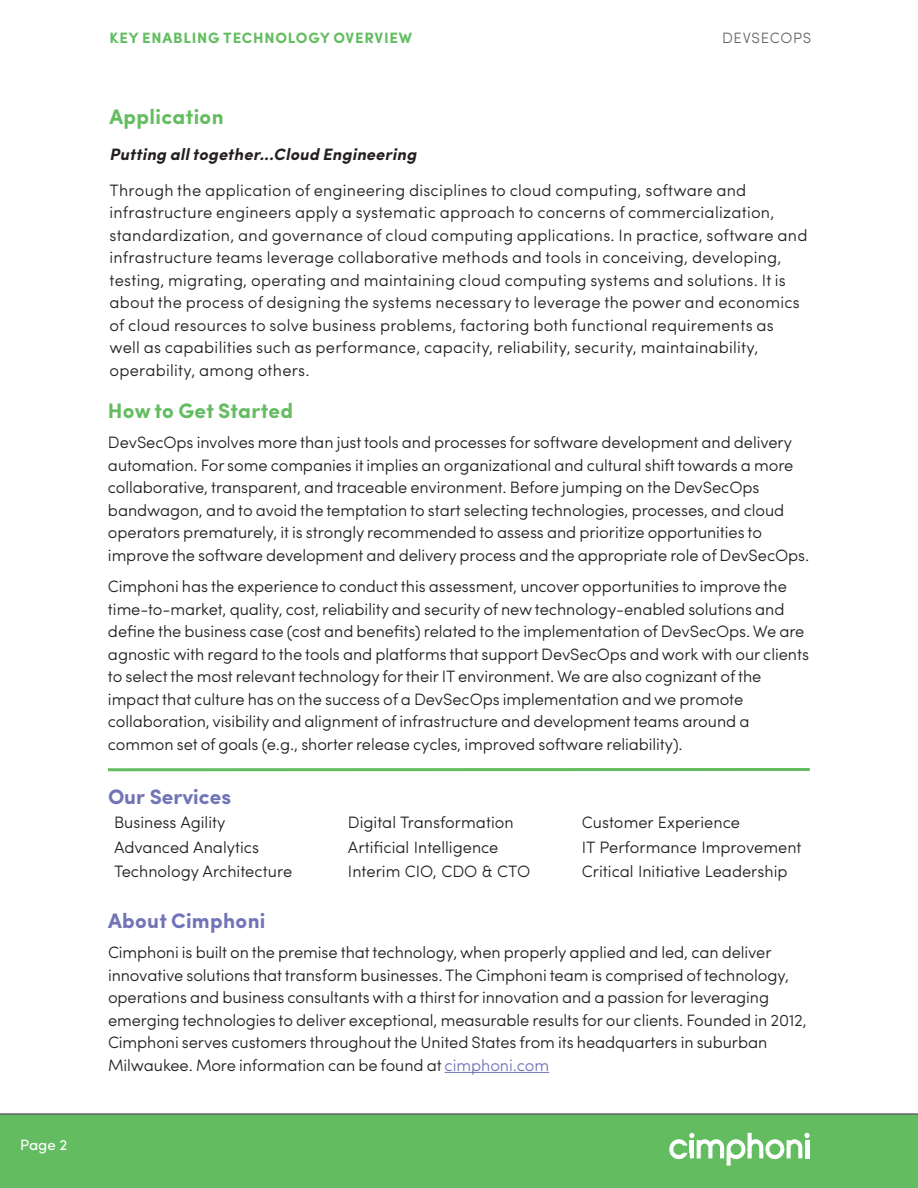
<style>
.page{position:relative;width:918px;height:1188px;background:#fff}
.page>*{position:absolute;margin:0;border:0;box-sizing:border-box;transform-origin:0 0}
.t1{font:700 21px "Sofia Pro";letter-spacing:.015em;color:#63bd60}
.t2{font:700 21px "Sofia Pro";letter-spacing:.015em;color:#7174b7}
.t3{font:300 16.5px/22.5px "Sofia Pro";letter-spacing:-.005em;color:#231f20}
.t4{font:300 16.5px/22.5px "Sofia Pro";letter-spacing:.015em;color:#231f20}
.t5{font:italic 700 16.5px "Sofia Pro";letter-spacing:.015em;color:#231f20}
.t6{font:700 15px "Sofia Pro";letter-spacing:.05em;color:#63bd60}
.t7{font:300 15px "Sofia Pro";letter-spacing:.05em;color:#5e6367}
.t8{font:15px "Sofia Pro";color:#fff}
.s1{color:#7174b7}
</style>
<div class="page">
<hr style="left:445px;top:1072px;width:104px;height:1px;background:#7174b7">
<div style="left:0;top:1113px;width:918px;height:75px;background:#63bd60"></div>
<svg style="left:669px;top:1133px;width:141px;height:33px"></svg>
<hr style="left:108px;top:768px;width:702px;height:3px;background:#63bd60">
<p class="t8" style="left:20px;top:1134px;width:49px">Page 2</p>
<p class="t6" style="left:110px;top:26px;width:304px">KEY ENABLING TECHNOLOGY OVERVIEW</p>
<p class="t7" style="left:722px;top:26px;width:91px">DEVSECOPS</p>
<p class="t1" style="left:110px;top:100px;width:116px">Application</p>
<p class="t5" style="left:110px;top:141px;width:308px">Putting all together...Cloud Engineering</p>
<p class="t4" style="left:110px;top:178px;width:699px">Through the application of engineering disciplines to cloud computing, software and infrastructure engineers apply a systematic approach to concerns of commercialization, standardization, and governance of cloud computing applications. In practice, software and infrastructure teams leverage collaborative methods and tools in conceiving, developing, testing, migrating, operating and maintaining cloud computing systems and solutions. It is about the process of designing the systems necessary to leverage the power and economics of cloud resources to solve business problems, factoring both functional requirements as well as capabilities such as performance, capacity, reliability, security, maintainability, operability, among others.</p>
<p class="t1" style="left:108px;top:395px;width:187px">How to Get Started</p>
<p class="t3" style="left:108px;top:430px;width:703px">DevSecOps involves more than just tools and processes for software development and delivery automation. For some companies it implies an organizational and cultural shift towards a more collaborative, transparent, and traceable environment. Before jumping on the DevSecOps bandwagon, and to avoid the temptation to start selecting technologies, processes, and cloud operators prematurely, it is strongly recommended to assess and prioritize opportunities to improve the software development and delivery process and the appropriate role of DevSecOps.</p>
<p class="t3" style="left:108px;top:574px;width:703px">Cimphoni has the experience to conduct this assessment, uncover opportunities to improve the time-to-market, quality, cost, reliability and security of new technology-enabled solutions and define the business case (cost and benefits) related to the implementation of DevSecOps. We are agnostic with regard to the tools and platforms that support DevSecOps and work with our clients to select the most relevant technology for their IT environment. We are also cognizant of the impact that culture has on the success of a DevSecOps implementation and we promote collaboration, visibility and alignment of infrastructure and development teams around a common set of goals (e.g., shorter release cycles, improved software reliability).</p>
<p class="t2" style="left:108px;top:781px;width:125px">Our Services</p>
<p class="t3" style="left:114px;top:810px;width:113px">Business Agility</p>
<p class="t3" style="left:348px;top:810px;width:167px">Digital Transformation</p>
<p class="t3" style="left:582px;top:810px;width:160px">Customer Experience</p>
<p class="t3" style="left:114px;top:835px;width:147px">Advanced Analytics</p>
<p class="t3" style="left:348px;top:835px;width:152px">Artificial Intelligence</p>
<p class="t3" style="left:582px;top:835px;width:221px">IT Performance Improvement</p>
<p class="t3" style="left:114px;top:859px;width:180px">Technology Architecture</p>
<p class="t3" style="left:348px;top:859px;width:184px">Interim CIO, CDO &amp; CTO</p>
<p class="t3" style="left:582px;top:859px;width:207px">Critical Initiative Leadership</p>
<p class="t2" style="left:108px;top:905px;width:159px">About Cimphoni</p>
<p class="t3" style="left:108px;top:940px;width:700px">Cimphoni is built on the premise that technology, when properly applied and led, can deliver innovative solutions that transform businesses. The Cimphoni team is comprised of technology, operations and business consultants with a thirst for innovation and a passion for leveraging emerging technologies to deliver exceptional, measurable results for our clients. Founded in 2012, Cimphoni serves customers throughout the United States from its headquarters in suburban Milwaukee. More information can be found at <span class="s1">cimphoni.com</span></p>
</div>
